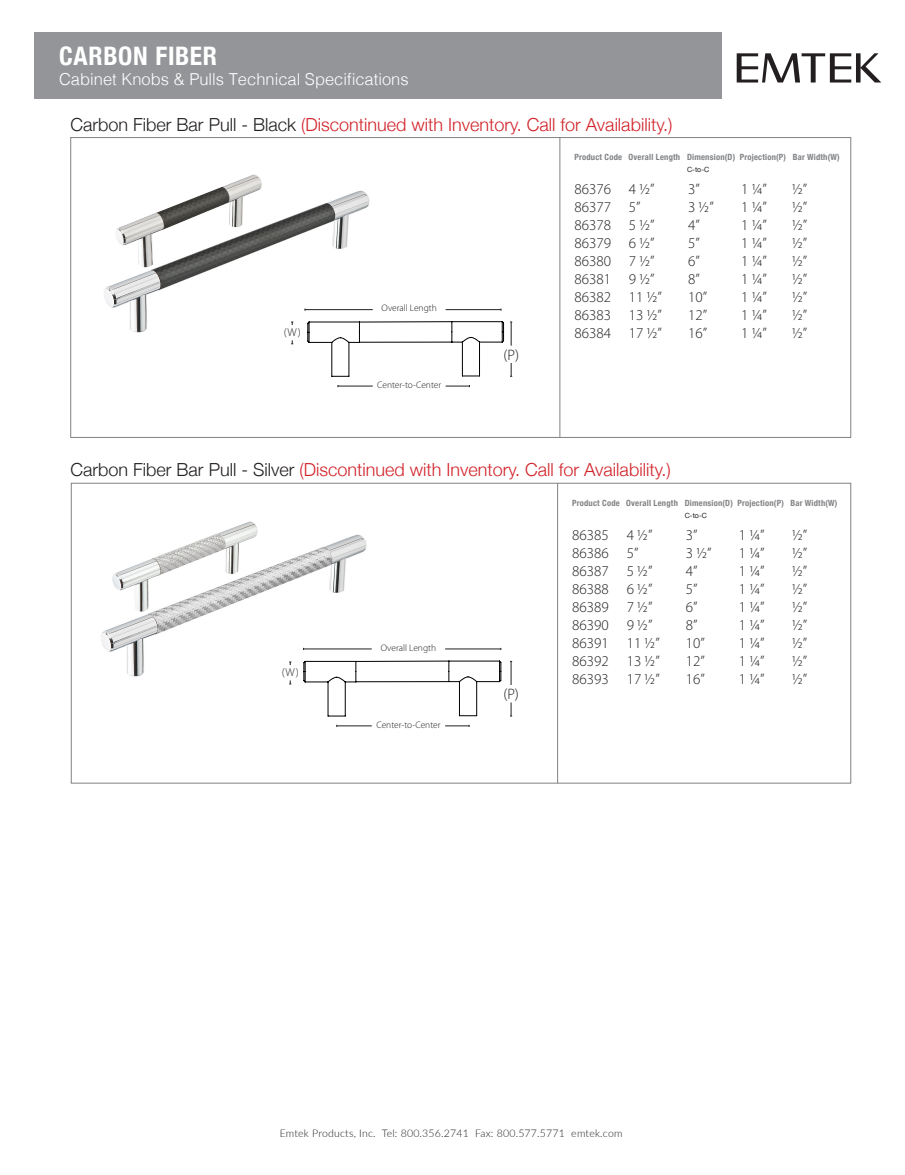
<style>
.page{position:relative;width:905px;height:1175px;background:#fff}
.page>*{position:absolute;margin:0;border:0;box-sizing:border-box;transform-origin:0 0}
.t1{font:700 condensed 25.5px "Helvetica Neue";letter-spacing:.03em;color:#fff}
.t2{font:300 18px "Helvetica Neue";color:#d1232a}
.t3{font:300 16.5px "Helvetica";color:#fff}
.t4{font:300 15.15px "Myriad Pro";color:#231f20}
.t5{font:300 15px "Myriad Pro";color:#231f20}
.t6{font:300 11.4px "Myriad Pro";color:#231f20}
.t7{font:300 10.5px "Lato";letter-spacing:.02em;color:#231f20}
.t8{font:300 9.45px "Myriad Pro";color:#231f20}
.t9{font:700 condensed 8.55px "Helvetica Neue";letter-spacing:.025em;color:#808285}
.t10{font:7.2px "Helvetica Neue";color:#231f20}
.s1{color:#231f20}
</style>
<div class="page">
<div style="left:34px;top:32px;width:687px;height:67px;background:#939598"></div>
<svg style="left:736px;top:53px;width:145px;height:29px"></svg>
<hr style="left:559px;top:137px;width:1px;height:300px;background:#808285">
<hr style="left:557px;top:483px;width:1px;height:300px;background:#808285">
<img style="left:235px;top:521px;width:22px;height:6px">
<img style="left:230px;top:174px;width:32px;height:10px">
<img style="left:101px;top:527px;width:269px;height:157px">
<img style="left:104px;top:184px;width:269px;height:149px">
<svg style="left:307px;top:321px;width:197px;height:56px"></svg>
<hr style="left:511px;top:322px;width:1px;height:54px;background:#231f20">
<svg style="left:291px;top:322px;width:2px;height:22px"></svg>
<div style="left:499px;top:346px;width:24px;height:16px;background:#fff"></div>
<div style="left:280px;top:326px;width:24px;height:14px;background:#fff"></div>
<hr style="left:338px;top:386px;width:131px;height:1px;background:#231f20">
<hr style="left:305px;top:309px;width:196px;height:1px;background:#231f20">
<div style="left:373px;top:377px;width:72px;height:16px;background:#fff"></div>
<div style="left:373px;top:300px;width:72px;height:16px;background:#fff"></div>
<svg style="left:289px;top:661px;width:2px;height:23px"></svg>
<div style="left:278px;top:665px;width:24px;height:15px;background:#fff"></div>
<hr style="left:511px;top:661px;width:1px;height:55px;background:#231f20">
<div style="left:499px;top:685px;width:24px;height:17px;background:#fff"></div>
<svg style="left:303px;top:660px;width:198px;height:56px"></svg>
<hr style="left:337px;top:725px;width:132px;height:1px;background:#231f20">
<hr style="left:303px;top:648px;width:198px;height:1px;background:#231f20">
<div style="left:372px;top:716px;width:72px;height:17px;background:#fff"></div>
<div style="left:372px;top:639px;width:72px;height:17px;background:#fff"></div>
<p class="t1" style="left:59px;top:35px;width:159px">CARBON FIBER</p>
<p class="t3" style="left:59px;top:66px;width:351px">Cabinet Knobs &amp; Pulls Technical Specifications</p>
<p class="t2" style="left:70px;top:110px;width:603px"><span class="s1">Carbon Fiber Bar Pull - Black</span> (Discontinued with Inventory. Call for Availability.)</p>
<p class="t9" style="left:574px;top:150px;width:267px">Product Code Overall Length Dimension(D) Projection(P) Bar Width(W)</p>
<p class="t6" style="left:284px;top:325px;width:18px">(W)</p>
<p class="t8" style="left:381px;top:302px;width:57px">Overall Length</p>
<p class="t8" style="left:377px;top:379px;width:66px">Center-to-Center</p>
<p class="t4" style="left:503px;top:345px;width:17px">(P)</p>
<p class="t5" style="left:574px;top:180px;width:38px">86376</p>
<p class="t5" style="left:574px;top:198px;width:38px">86377</p>
<p class="t5" style="left:574px;top:216px;width:38px">86378</p>
<p class="t5" style="left:574px;top:234px;width:38px">86379</p>
<p class="t5" style="left:574px;top:252px;width:38px">86380</p>
<p class="t5" style="left:574px;top:270px;width:38px">86381</p>
<p class="t5" style="left:574px;top:288px;width:38px">86382</p>
<p class="t5" style="left:574px;top:306px;width:38px">86383</p>
<p class="t5" style="left:574px;top:324px;width:38px">86384</p>
<p class="t5" style="left:629px;top:180px;width:27px">4 1/2”</p>
<p class="t5" style="left:629px;top:198px;width:13px">5”</p>
<p class="t5" style="left:629px;top:216px;width:27px">5 1/2”</p>
<p class="t5" style="left:629px;top:234px;width:27px">6 1/2”</p>
<p class="t5" style="left:629px;top:252px;width:27px">7 1/2”</p>
<p class="t5" style="left:629px;top:270px;width:27px">9 1/2”</p>
<p class="t5" style="left:629px;top:288px;width:35px">11 1/2”</p>
<p class="t5" style="left:629px;top:306px;width:35px">13 1/2”</p>
<p class="t5" style="left:629px;top:324px;width:35px">17 1/2”</p>
<p class="t10" style="left:687px;top:165px;width:24px">C-to-C</p>
<p class="t5" style="left:688px;top:180px;width:13px">3”</p>
<p class="t5" style="left:688px;top:198px;width:27px">3 1/2”</p>
<p class="t5" style="left:688px;top:216px;width:13px">4”</p>
<p class="t5" style="left:688px;top:234px;width:13px">5”</p>
<p class="t5" style="left:688px;top:252px;width:13px">6”</p>
<p class="t5" style="left:688px;top:270px;width:13px">8”</p>
<p class="t5" style="left:688px;top:288px;width:21px">10”</p>
<p class="t5" style="left:688px;top:306px;width:21px">12”</p>
<p class="t5" style="left:688px;top:324px;width:21px">16”</p>
<p class="t5" style="left:741px;top:180px;width:27px">1 1/4”</p>
<p class="t5" style="left:741px;top:198px;width:27px">1 1/4”</p>
<p class="t5" style="left:741px;top:216px;width:27px">1 1/4”</p>
<p class="t5" style="left:741px;top:234px;width:27px">1 1/4”</p>
<p class="t5" style="left:741px;top:252px;width:27px">1 1/4”</p>
<p class="t5" style="left:741px;top:270px;width:27px">1 1/4”</p>
<p class="t5" style="left:741px;top:288px;width:27px">1 1/4”</p>
<p class="t5" style="left:741px;top:306px;width:27px">1 1/4”</p>
<p class="t5" style="left:741px;top:324px;width:27px">1 1/4”</p>
<p class="t5" style="left:792px;top:180px;width:17px">1/2”</p>
<p class="t5" style="left:792px;top:198px;width:17px">1/2”</p>
<p class="t5" style="left:792px;top:216px;width:17px">1/2”</p>
<p class="t5" style="left:792px;top:234px;width:17px">1/2”</p>
<p class="t5" style="left:792px;top:252px;width:17px">1/2”</p>
<p class="t5" style="left:792px;top:270px;width:17px">1/2”</p>
<p class="t5" style="left:792px;top:288px;width:17px">1/2”</p>
<p class="t5" style="left:792px;top:306px;width:17px">1/2”</p>
<p class="t5" style="left:792px;top:324px;width:17px">1/2”</p>
<p class="t2" style="left:70px;top:455px;width:601px"><span class="s1">Carbon Fiber Bar Pull - Silver</span> (Discontinued with Inventory. Call for Availability.)</p>
<p class="t9" style="left:572px;top:496px;width:267px">Product Code Overall Length Dimension(D) Projection(P) Bar Width(W)</p>
<p class="t5" style="left:685px;top:526px;width:13px">3”</p>
<p class="t5" style="left:685px;top:544px;width:27px">3 1/2”</p>
<p class="t5" style="left:685px;top:562px;width:13px">4”</p>
<p class="t5" style="left:685px;top:580px;width:13px">5”</p>
<p class="t5" style="left:685px;top:598px;width:13px">6”</p>
<p class="t5" style="left:685px;top:616px;width:13px">8”</p>
<p class="t5" style="left:685px;top:634px;width:21px">10”</p>
<p class="t5" style="left:685px;top:652px;width:21px">12”</p>
<p class="t5" style="left:685px;top:670px;width:21px">16”</p>
<p class="t10" style="left:684px;top:510px;width:24px">C-to-C</p>
<p class="t5" style="left:626px;top:526px;width:27px">4 1/2”</p>
<p class="t5" style="left:626px;top:544px;width:13px">5”</p>
<p class="t5" style="left:626px;top:562px;width:27px">5 1/2”</p>
<p class="t5" style="left:626px;top:580px;width:27px">6 1/2”</p>
<p class="t5" style="left:626px;top:598px;width:27px">7 1/2”</p>
<p class="t5" style="left:626px;top:616px;width:27px">9 1/2”</p>
<p class="t5" style="left:626px;top:634px;width:35px">11 1/2”</p>
<p class="t5" style="left:626px;top:652px;width:35px">13 1/2”</p>
<p class="t5" style="left:626px;top:670px;width:35px">17 1/2”</p>
<p class="t5" style="left:738px;top:526px;width:27px">1 1/4”</p>
<p class="t5" style="left:738px;top:544px;width:27px">1 1/4”</p>
<p class="t5" style="left:738px;top:562px;width:27px">1 1/4”</p>
<p class="t5" style="left:738px;top:580px;width:27px">1 1/4”</p>
<p class="t5" style="left:738px;top:598px;width:27px">1 1/4”</p>
<p class="t5" style="left:738px;top:616px;width:27px">1 1/4”</p>
<p class="t5" style="left:738px;top:634px;width:27px">1 1/4”</p>
<p class="t5" style="left:738px;top:652px;width:27px">1 1/4”</p>
<p class="t5" style="left:738px;top:670px;width:27px">1 1/4”</p>
<p class="t5" style="left:792px;top:526px;width:17px">1/2”</p>
<p class="t5" style="left:792px;top:544px;width:17px">1/2”</p>
<p class="t5" style="left:792px;top:562px;width:17px">1/2”</p>
<p class="t5" style="left:792px;top:580px;width:17px">1/2”</p>
<p class="t5" style="left:792px;top:598px;width:17px">1/2”</p>
<p class="t5" style="left:792px;top:616px;width:17px">1/2”</p>
<p class="t5" style="left:792px;top:634px;width:17px">1/2”</p>
<p class="t5" style="left:792px;top:652px;width:17px">1/2”</p>
<p class="t5" style="left:792px;top:670px;width:17px">1/2”</p>
<p class="t5" style="left:572px;top:526px;width:38px">86385</p>
<p class="t5" style="left:572px;top:544px;width:38px">86386</p>
<p class="t5" style="left:572px;top:562px;width:38px">86387</p>
<p class="t5" style="left:572px;top:580px;width:38px">86388</p>
<p class="t5" style="left:572px;top:598px;width:38px">86389</p>
<p class="t5" style="left:572px;top:616px;width:38px">86390</p>
<p class="t5" style="left:572px;top:634px;width:38px">86391</p>
<p class="t5" style="left:572px;top:652px;width:38px">86392</p>
<p class="t5" style="left:572px;top:670px;width:38px">86393</p>
<p class="t8" style="left:381px;top:642px;width:57px">Overall Length</p>
<p class="t6" style="left:282px;top:665px;width:18px">(W)</p>
<p class="t8" style="left:376px;top:718px;width:66px">Center-to-Center</p>
<p class="t4" style="left:503px;top:685px;width:17px">(P)</p>
<p class="t7" style="left:280px;top:1126px;width:344px">Emtek Products, Inc. Tel: 800.356.2741 Fax: 800.577.5771 emtek.com</p>
</div>
